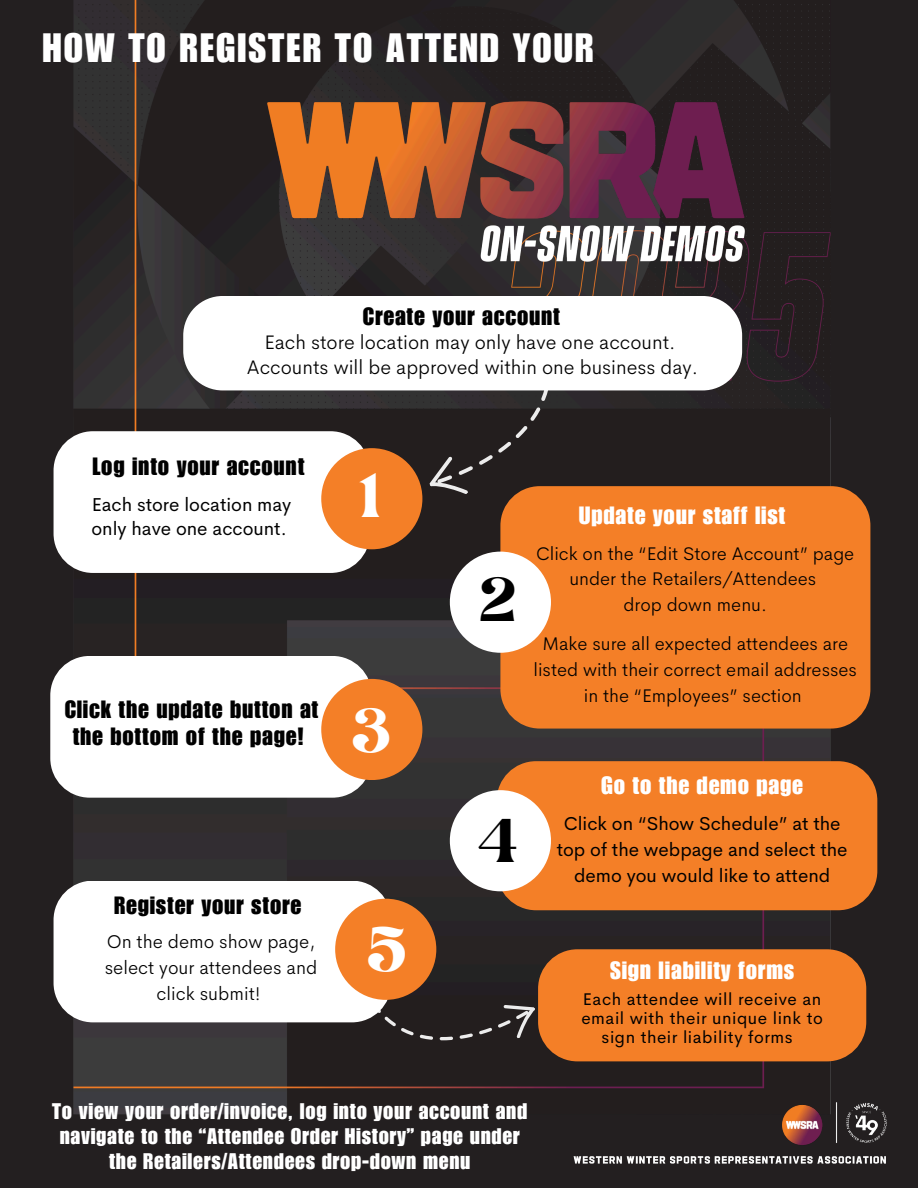
<style>
.page{position:relative;width:918px;height:1188px;background:#231f20}
.page>*{position:absolute;margin:0;border:0;box-sizing:border-box;transform-origin:0 0}
.t1{font:49.65px "Brasika Display";color:#fff}
.t2{font:49.65px "Brasika Display";color:#000}
.t3{font:39.9px "Impact LT Std";letter-spacing:.05em;color:#fff}
.t4{font:24.3px/27px "Impact LT Std";letter-spacing:.035em;color:#000;text-align:center}
.t5{font:24.3px "Impact LT Std";letter-spacing:.035em;color:#fff}
.t6{font:22.05px/24.9px "Impact LT Std";letter-spacing:.035em;color:#fff;text-align:center}
.t7{font:300 19.8px/24.8px "Cerebri Sans";color:#000;text-align:center}
.t8{font:18.75px/26.1px "Cerebri Sans";color:#000;text-align:center}
.t9{font:300 18.75px/26.1px "Cerebri Sans";color:#000;text-align:center}
.t10{font:300 18.45px/25.8px "Cerebri Sans";color:#000;text-align:center}
.t11{font:16.95px/19.2px "Cerebri Sans";letter-spacing:.035em;color:#000;text-align:center}
</style>
<div class="page">
<img style="left:65px;top:0;width:773px;height:1115px">
<img style="left:259px;top:92px;width:495px;height:178px">
<img style="left:573px;top:1156px;width:313px;height:8px">
<div style="left:497px;top:761px;width:380px;height:149px;background:#f47f27;border-radius:39px"></div>
<div style="left:500px;top:486px;width:370px;height:243px;background:#f47f27;border-radius:39px"></div>
<svg style="left:360px;top:984px;width:184px;height:60px"></svg>
<div style="left:54px;top:881px;width:337px;height:141px;background:#fff;border-radius:39px"></div>
<div style="left:50px;top:656px;width:322px;height:142px;background:#fff;border-radius:39px"></div>
<div style="left:450px;top:552px;width:101px;height:101px;background:#fff;border-radius:50%"></div>
<div style="left:321px;top:679px;width:101px;height:101px;background:#f47f27;border-radius:50%"></div>
<div style="left:450px;top:790px;width:101px;height:101px;background:#fff;border-radius:50%"></div>
<div style="left:335px;top:899px;width:101px;height:101px;background:#f47f27;border-radius:50%"></div>
<div style="left:54px;top:431px;width:316px;height:142px;background:#fff;border-radius:39px"></div>
<div style="left:321px;top:448px;width:101px;height:101px;background:#f47f27;border-radius:50%"></div>
<div style="left:538px;top:949px;width:328px;height:112px;background:#f47f27;border-radius:39px"></div>
<img style="left:775px;top:1094px;width:112px;height:51px">
<svg style="left:422px;top:390px;width:134px;height:116px"></svg>
<div style="left:183px;top:296px;width:559px;height:94px;background:#fff"></div>
<p class="t3" style="left:42px;top:34px;width:553px">HOW TO REGISTER TO ATTEND YOUR</p>
<h3 class="t4" style="left:363px;top:306px;width:199px">Create your account</h3>
<h2 class="t7" style="left:247px;top:329px;width:453px">Each store location may only have one account.<br>Accounts will be approved within one business day.</h2>
<p class="t4" style="left:92px;top:457px;width:214px">Log into your account</p>
<p class="t8" style="left:91px;top:493px;width:201px;line-height:23.7px;text-align:left">Each store location may only have one account.</p>
<p class="t1" style="left:359px;top:458px;width:24px">1</p>
<p class="t4" style="left:65px;top:700px;width:255px">Click the update button at the bottom of the page!</p>
<p class="t1" style="left:350px;top:693px;width:41px">3</p>
<p class="t4" style="left:114px;top:895px;width:189px">Register your store</p>
<p class="t9" style="left:105px;top:928px;width:214px">On the demo show page, select your attendees and click submit!</p>
<h2 class="t1" style="left:366px;top:912px;width:43px">5</h2>
<p class="t2" style="left:478px;top:561px;width:41px">2</p>
<h3 class="t5" style="left:579px;top:506px;width:208px">Update your staff list</h3>
<h3 class="t10" style="left:536px;top:540px;width:320px">Click on the “Edit Store Account” page under the Retailers/Attendees<br>drop down menu.</h3>
<h2 class="t10" style="left:533px;top:631px;width:325px">Make sure all expected attendees are listed with their correct email addresses in the “Employees” section</h2>
<p class="t2" style="left:478px;top:803px;width:41px">4</p>
<h3 class="t5" style="left:601px;top:776px;width:203px">Go to the demo page</h3>
<h2 class="t8" style="left:557px;top:810px;width:292px">Click on “Show Schedule” at the top of the webpage and select the demo you would like to attend</h2>
<h3 class="t5" style="left:610px;top:961px;width:186px">Sign liability forms</h3>
<h2 class="t11" style="left:581px;top:989px;width:243px">Each attendee will receive an email with their unique link to sign their liability forms</h2>
<h2 class="t6" style="left:52px;top:1102px;width:477px">To view your order/invoice, log into your account and navigate to the “Attendee Order History” page under the Retailers/Attendees drop-down menu</h2>
</div>
